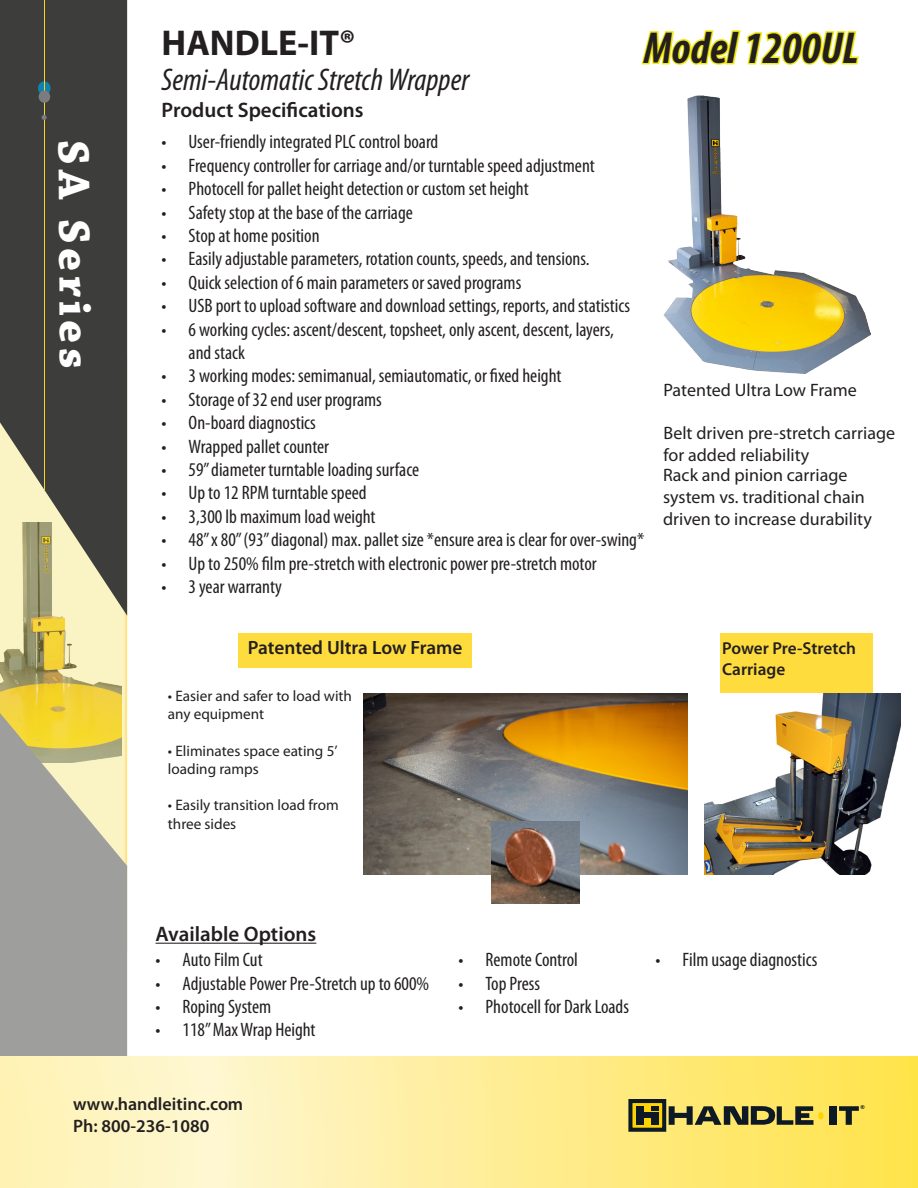
<style>
.page{position:relative;width:918px;height:1188px;background:#fff}
.page>*{position:absolute;margin:0;border:0;box-sizing:border-box;transform-origin:0 0}
.t1{font:700 46.5px "Chaparral Pro";letter-spacing:.085em;color:#fff}
.t2{font:italic 700 condensed 45px "Myriad Pro";color:#231f20}
.t3{font:700 36px "Myriad Pro";color:#231f20}
.t4{font:italic condensed 31.5px "Myriad Pro";color:#231f20}
.t5{font:600 21px "Myriad Pro";color:#231f20}
.t6{font:condensed 19.5px/23.4px "Myriad Pro";color:#231f20}
.t7{font:600 19.2px "Myriad Pro";letter-spacing:-.005em;color:#231f20}
.t8{font:18px/21.6px "Myriad Pro";color:#231f20}
.t9{font:600 18px "Myriad Pro";color:#231f20}
.t10{font:600 17.25px/20.7px "Myriad Pro";color:#231f20}
.t11{font:15.15px/18.1px "Myriad Pro";color:#231f20}
.t12{font:900 5.4px "Arial";color:#0d1a25}
</style>
<div class="page">
<svg style="left:641px;top:30px;width:218px;height:35px"></svg>
<svg style="left:0;top:616px;width:127px;height:97px;background:#e0cf79"></svg>
<svg style="left:0;top:0;width:127px;height:616px;background:#57574d"></svg>
<svg style="left:0;top:713px;width:127px;height:344px;background:#afac96"></svg>
<svg style="left:0;top:1057px;width:918px;height:131px;background:#feee99"></svg>
<div style="left:630px;top:1101px;width:34px;height:29px;background:#fed304"></div>
<div style="left:628px;top:1099px;width:38px;height:33px;border:4px solid #0d1a25"></div>
<div style="left:651px;top:1113px;width:8px;height:12px;background:#0d1a25"></div>
<div style="left:636px;top:1106px;width:8px;height:19px;background:#0d1a25"></div>
<div style="left:636px;top:1113px;width:23px;height:5px;background:#0d1a25"></div>
<svg style="left:651px;top:1106px;width:8px;height:4px"></svg>
<svg style="left:839px;top:1106px;width:20px;height:19px"></svg>
<svg style="left:669px;top:1106px;width:144px;height:19px;background:#706e41"></svg>
<div style="left:829px;top:1106px;width:7px;height:19px;background:#0d1a25"></div>
<div style="left:818px;top:1112px;width:6px;height:8px;background:#fed304;border-radius:50%"></div>
<img style="left:664px;top:95px;width:207px;height:279px">
<svg style="left:38px;top:81px;width:13px;height:14px"></svg>
<hr style="left:44px;top:0;width:1px;height:489px;background:#f8d522">
<div style="left:39px;top:91px;width:11px;height:12px;background:#7a7c7f;border-radius:50%"></div>
<svg style="left:42px;top:115px;width:5px;height:5px"></svg>
<hr style="left:156px;top:943px;width:160px;height:1px;background:#231f20">
<div style="left:239px;top:633px;width:233px;height:35px;background:#ffdc3d"></div>
<img style="left:705px;top:694px;width:196px;height:180px">
<div style="left:720px;top:633px;width:153px;height:60px;background:#ffdc3d"></div>
<img style="left:364px;top:694px;width:324px;height:180px">
<img style="left:492px;top:822px;width:88px;height:81px">
<p class="t3" style="left:162px;top:19px;width:196px">HANDLE-IT®</p>
<p class="t2" style="left:644px;top:20px;width:216px">Model 1200UL</p>
<p class="t1" style="left:101px;top:140px;width:230px;rotate:90deg">SA Series</p>
<p class="t4" style="left:162px;top:61px;width:309px">Semi-Automatic Stretch Wrapper</p>
<p class="t5" style="left:162px;top:96px;width:204px">Product Specifications</p>
<p class="t6" style="left:162px;top:130px;width:278px">• User-friendly integrated PLC control board</p>
<p class="t6" style="left:162px;top:153px;width:435px">• Frequency controller for carriage and/or turntable speed adjustment</p>
<p class="t6" style="left:162px;top:177px;width:369px">• Photocell for pallet height detection or custom set height</p>
<p class="t6" style="left:162px;top:200px;width:253px">• Safety stop at the base of the carriage</p>
<p class="t6" style="left:162px;top:224px;width:160px">• Stop at home position</p>
<p class="t6" style="left:162px;top:247px;width:430px">• Easily adjustable parameters, rotation counts, speeds, and tensions.</p>
<p class="t6" style="left:162px;top:270px;width:361px">• Quick selection of 6 main parameters or saved programs</p>
<p class="t6" style="left:162px;top:294px;width:470px">• USB port to upload software and download settings, reports, and statistics</p>
<p class="t6" style="left:189px;top:317px;width:427px;text-indent:-27px">• 6 working cycles: ascent/descent, topsheet, only ascent, descent, layers, and stack</p>
<p class="t6" style="left:162px;top:364px;width:401px">• 3 working modes: semimanual, semiautomatic, or fixed height</p>
<p class="t6" style="left:162px;top:387px;width:222px">• Storage of 32 end user programs</p>
<p class="t6" style="left:162px;top:411px;width:156px">• On-board diagnostics</p>
<p class="t6" style="left:162px;top:434px;width:169px">• Wrapped pallet counter</p>
<p class="t6" style="left:162px;top:458px;width:259px">• 59” diameter turntable loading surface</p>
<p class="t6" style="left:162px;top:481px;width:207px">• Up to 12 RPM turntable speed</p>
<p class="t6" style="left:162px;top:504px;width:215px">• 3,300 lb maximum load weight</p>
<p class="t6" style="left:162px;top:528px;width:484px">• 48” x 80” (93” diagonal) max. pallet size *ensure area is clear for over-swing*</p>
<p class="t6" style="left:162px;top:551px;width:437px">• Up to 250% film pre-stretch with electronic power pre-stretch motor</p>
<p class="t6" style="left:162px;top:575px;width:122px">• 3 year warranty</p>
<p class="t7" style="left:248px;top:635px;width:216px">Patented Ultra Low Frame</p>
<p class="t11" style="left:168px;top:687px;width:186px">• Easier and safer to load with any equipment</p>
<p class="t11" style="left:168px;top:741px;width:171px">• Eliminates space eating 5’ loading ramps</p>
<p class="t11" style="left:168px;top:796px;width:172px">• Easily transition load from three sides</p>
<p class="t8" style="left:664px;top:379px;width:195px">Patented Ultra Low Frame</p>
<p class="t8" style="left:664px;top:422px;width:233px">Belt driven pre-stretch carriage for added reliability</p>
<p class="t8" style="left:663px;top:464px;width:210px">Rack and pinion carriage system vs. traditional chain driven to increase durability</p>
<p class="t10" style="left:722px;top:637px;width:135px">Power Pre-Stretch<br>Carriage</p>
<p class="t5" style="left:156px;top:921px;width:162px">Available Options</p>
<p class="t6" style="left:156px;top:948px;width:109px">• Auto Film Cut</p>
<p class="t6" style="left:156px;top:971px;width:275px">• Adjustable Power Pre-Stretch up to 600%</p>
<p class="t6" style="left:156px;top:995px;width:117px">• Roping System</p>
<p class="t6" style="left:156px;top:1018px;width:162px">• 118” Max Wrap Height</p>
<p class="t6" style="left:459px;top:948px;width:121px">• Remote Control</p>
<p class="t6" style="left:459px;top:971px;width:83px">• Top Press</p>
<p class="t6" style="left:459px;top:995px;width:172px">• Photocell for Dark Loads</p>
<p class="t6" style="left:656px;top:948px;width:163px">• Film usage diagnostics</p>
<p class="t9" style="left:73px;top:1093px;width:171px">www.handleitinc.com</p>
<p class="t12" style="left:860px;top:1103px;width:6px">®</p>
<p class="t9" style="left:73px;top:1114px;width:138px">Ph: 800-236-1080</p>
</div>
